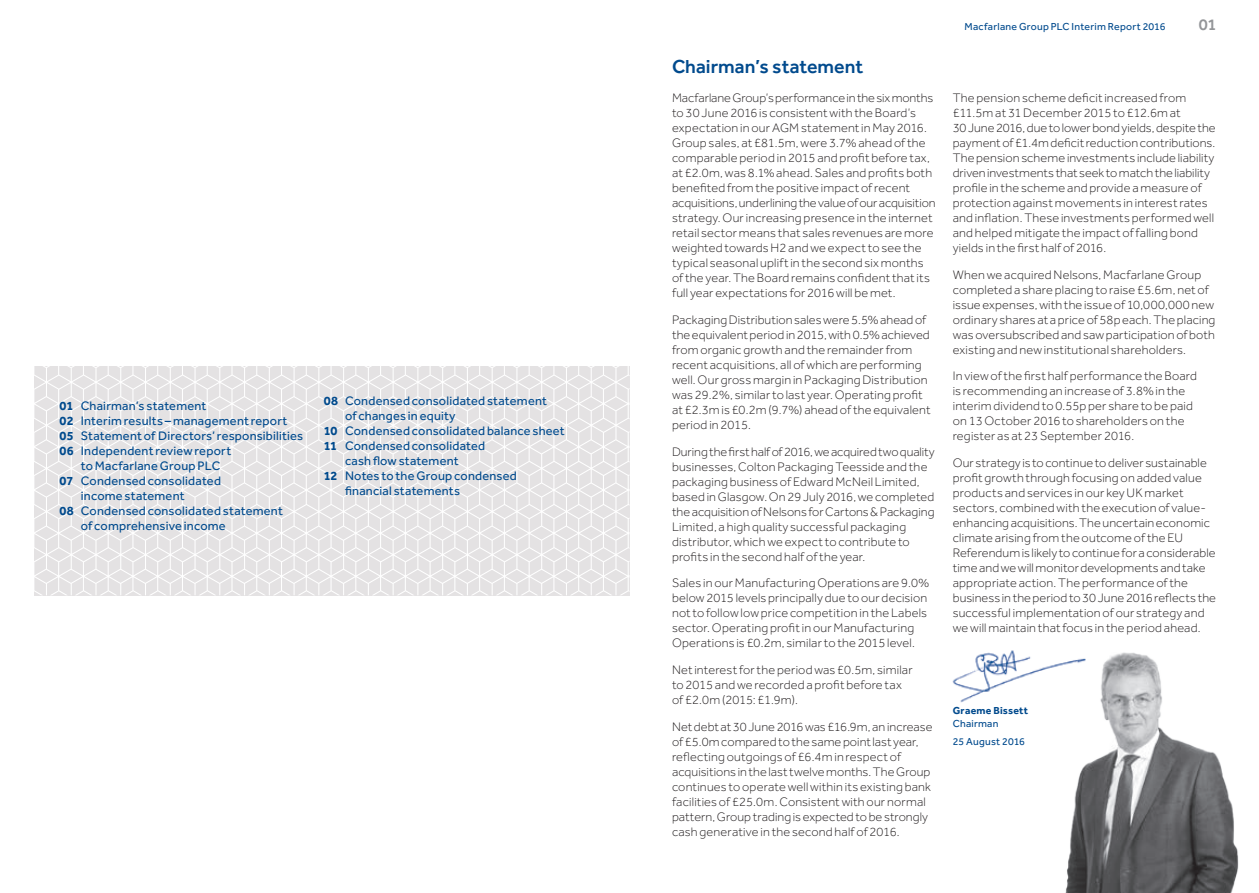
<style>
.page{position:relative;width:1259px;height:893px;background:#fff}
.page>*{position:absolute;margin:0;border:0;box-sizing:border-box;transform-origin:0 0}
.t1{font:500 19.5px "Effra";letter-spacing:.005em;color:#004a8d}
.t2{font:500 16.5px "Effra";color:#939598}
.t3{font:300 12.75px/15px "Effra";letter-spacing:.01em;color:#231f20}
.t4{font:12.75px "Effra";letter-spacing:.015em;color:#004a8d}
.t5{font:10.5px/17.7px "Effra";letter-spacing:.025em;color:#004a8d}
.t6{font:700 10.5px "Effra";letter-spacing:.02em;color:#004a8d}
.s1{font-weight:700}
</style>
<div class="page">
<svg style="left:34px;top:366px;width:595px;height:229px;fill:#e4e2e3"></svg>
<img style="left:952px;top:651px;width:92px;height:52px">
<img style="left:1044px;top:652px;width:195px;height:241px">
<p class="t4" style="left:60px;top:398px;width:148px"><span class="s1">01</span> Chairman’s statement</p>
<p class="t4" style="left:60px;top:413px;width:229px"><span class="s1">02</span> Interim results – management report</p>
<p class="t4" style="left:60px;top:428px;width:245px"><span class="s1">05</span> Statement of Directors’ responsibilities</p>
<p class="t4" style="left:60px;top:443px;width:173px"><span class="s1">06</span> Independent review report</p>
<p class="t4" style="left:81px;top:458px;width:141px">to Macfarlane Group PLC</p>
<p class="t4" style="left:60px;top:473px;width:163px"><span class="s1">07</span> Condensed consolidated</p>
<p class="t4" style="left:81px;top:488px;width:105px">income statement</p>
<p class="t4" style="left:60px;top:503px;width:225px"><span class="s1">08</span> Condensed consolidated statement</p>
<p class="t4" style="left:81px;top:518px;width:146px">of comprehensive income</p>
<p class="t4" style="left:324px;top:393px;width:225px"><span class="s1">08</span> Condensed consolidated statement</p>
<p class="t4" style="left:345px;top:408px;width:112px">of changes in equity</p>
<p class="t4" style="left:324px;top:423px;width:242px"><span class="s1">10</span> Condensed consolidated balance sheet</p>
<p class="t4" style="left:324px;top:438px;width:163px"><span class="s1">11</span> Condensed consolidated</p>
<p class="t4" style="left:345px;top:453px;width:115px">cash flow statement</p>
<p class="t4" style="left:324px;top:468px;width:194px"><span class="s1">12</span> Notes to the Group condensed</p>
<p class="t4" style="left:345px;top:483px;width:117px">financial statements</p>
<h1 class="t1" style="left:672px;top:55px;width:193px">Chairman’s statement</h1>
<p class="t3" style="left:672px;top:90px;width:265px">Macfarlane Group’s performance in the six months to 30 June 2016 is consistent with the Board’s expectation in our AGM statement in May 2016.<br>Group sales, at £81.5m, were 3.7% ahead of the comparable period in 2015 and profit before tax, at £2.0m, was 8.1% ahead. Sales and profits both benefited from the positive impact of recent acquisitions, underlining the value of our acquisition strategy. Our increasing presence in the internet retail sector means that sales revenues are more weighted towards H2 and we expect to see the typical seasonal uplift in the second six months of the year. The Board remains confident that its full year expectations for 2016 will be met.</p>
<p class="t3" style="left:672px;top:312px;width:260px">Packaging Distribution sales were 5.5% ahead of the equivalent period in 2015, with 0.5% achieved from organic growth and the remainder from recent acquisitions, all of which are performing well. Our gross margin in Packaging Distribution was 29.2%, similar to last year. Operating profit at £2.3m is £0.2m (9.7%) ahead of the equivalent period in 2015.</p>
<p class="t3" style="left:672px;top:444px;width:264px">During the first half of 2016, we acquired two quality businesses, Colton Packaging Teesside and the packaging business of Edward McNeil Limited, based in Glasgow. On 29 July 2016, we completed the acquisition of Nelsons for Cartons &amp; Packaging Limited, a high quality successful packaging distributor, which we expect to contribute to profits in the second half of the year.</p>
<p class="t3" style="left:672px;top:575px;width:258px">Sales in our Manufacturing Operations are 9.0% below 2015 levels principally due to our decision not to follow low price competition in the Labels sector. Operating profit in our Manufacturing Operations is £0.2m, similar to the 2015 level.</p>
<p class="t3" style="left:672px;top:662px;width:242px">Net interest for the period was £0.5m, similar to 2015 and we recorded a profit before tax of £2.0m (2015: £1.9m).</p>
<p class="t3" style="left:672px;top:719px;width:262px">Net debt at 30 June 2016 was £16.9m, an increase of £5.0m compared to the same point last year, reflecting outgoings of £6.4m in respect of acquisitions in the last twelve months. The Group continues to operate well within its existing bank facilities of £25.0m. Consistent with our normal pattern, Group trading is expected to be strongly cash generative in the second half of 2016.</p>
<p class="t5" style="left:964px;top:17px;width:202px">Macfarlane Group PLC Interim Report 2016</p>
<p class="t2" style="left:1199px;top:14px;width:19px">01</p>
<p class="t3" style="left:952px;top:90px;width:264px">The pension scheme deficit increased from £11.5m at 31 December 2015 to £12.6m at<br>30 June 2016, due to lower bond yields, despite the payment of £1.4m deficit reduction contributions.<br>The pension scheme investments include liability driven investments that seek to match the liability profile in the scheme and provide a measure of protection against movements in interest rates and inflation. These investments performed well and helped mitigate the impact of falling bond yields in the first half of 2016.</p>
<p class="t3" style="left:952px;top:267px;width:264px">When we acquired Nelsons, Macfarlane Group completed a share placing to raise £5.6m, net of issue expenses, with the issue of 10,000,000 new ordinary shares at a price of 58p each. The placing was oversubscribed and saw participation of both existing and new institutional shareholders.</p>
<p class="t3" style="left:952px;top:369px;width:246px">In view of the first half performance the Board is recommending an increase of 3.8% in the interim dividend to 0.55p per share to be paid on 13 October 2016 to shareholders on the register as at 23 September 2016.</p>
<p class="t3" style="left:952px;top:455px;width:265px">Our strategy is to continue to deliver sustainable profit growth through focusing on added value products and services in our key UK market sectors, combined with the execution of value&shy;enhancing acquisitions. The uncertain economic climate arising from the outcome of the EU Referendum is likely to continue for a considerable time and we will monitor developments and take appropriate action. The performance of the business in the period to 30 June 2016 reflects the successful implementation of our strategy and we will maintain that focus in the period ahead.</p>
<p class="t6" style="left:952px;top:704px;width:77px">Graeme Bissett</p>
<p class="t5" style="left:952px;top:715px;width:74px">Chairman<br>25 August 2016</p>
</div>
